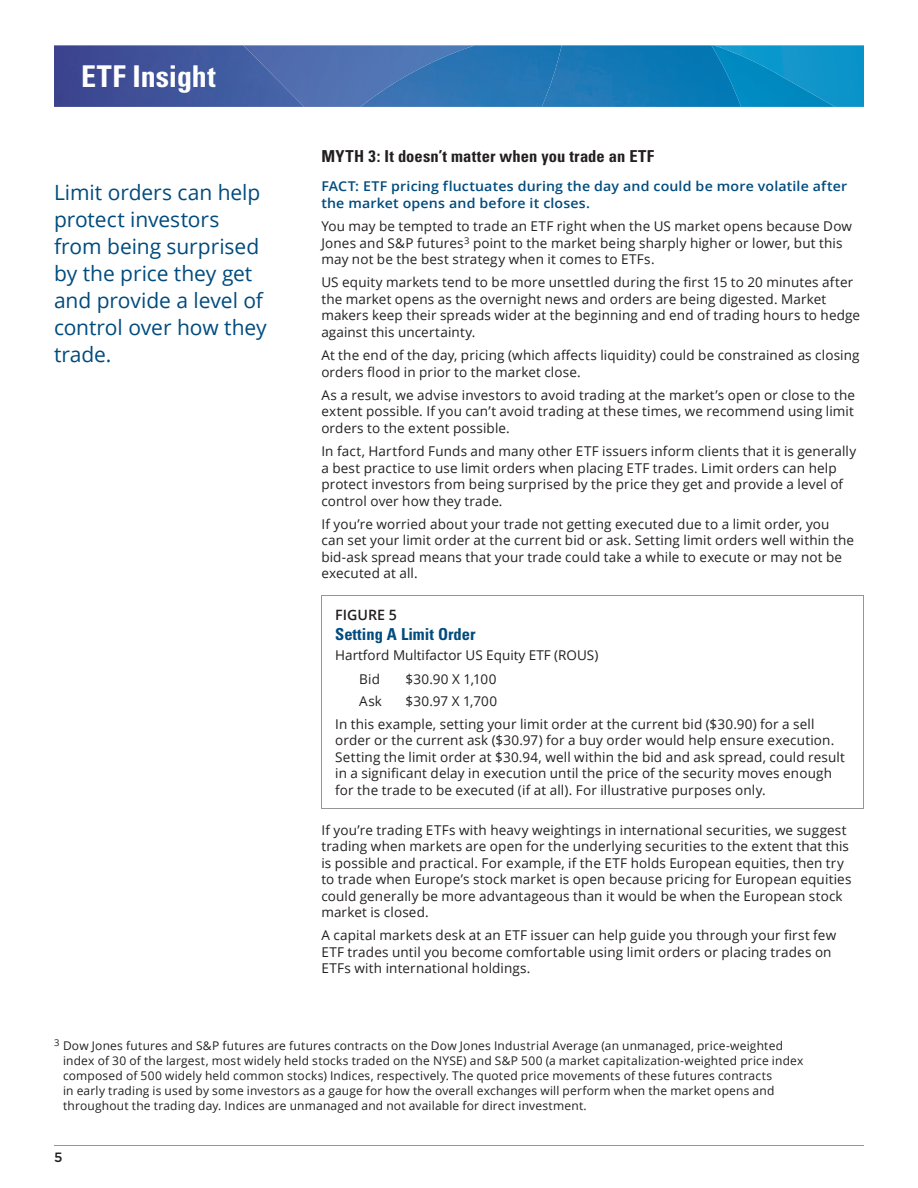
<style>
.page{position:relative;width:918px;height:1188px;background:#fff}
.page>*{position:absolute;margin:0;border:0;box-sizing:border-box;transform-origin:0 0}
.t1{font:700 condensed 30px "Univers";color:#fff}
.t2{font:21px/27px "Open Sans";letter-spacing:-.005em;color:#004b7d}
.t3{font:700 condensed 16.5px "Univers";letter-spacing:.01em;color:#231f20}
.t4{font:700 condensed 16.5px "Univers";color:#004b7d}
.t5{font:600 14.25px "Open Sans";color:#231f20}
.t6{font:13.5px/16.5px "Open Sans";letter-spacing:.01em;color:#231f20}
.t7{font:600 13.5px/16.5px "Open Sans";letter-spacing:.01em;color:#004b7d;scale:1.05 1}
.t8{font:500 13.5px "Gotham";color:#231f20}
.t9{font:12px/15px "Open Sans";letter-spacing:.015em;color:#231f20}
</style>
<div class="page">
<div style="left:835px;top:45px;width:29px;height:62px;background:#0a94c9"></div>
<div style="left:304px;top:45px;width:56px;height:62px;background:#5171b1"></div>
<img style="left:54px;top:45px;width:250px;height:62px">
<img style="left:741px;top:45px;width:94px;height:62px">
<img style="left:562px;top:45px;width:179px;height:62px">
<img style="left:360px;top:45px;width:202px;height:62px">
<hr style="left:54px;top:1145px;width:810px;height:1px;background:#939598">
<hr style="left:321px;top:596px;width:79px;height:1px;background:#939598">
<hr style="left:321px;top:596px;width:1px;height:31px;background:#939598">
<hr style="left:400px;top:596px;width:162px;height:1px;background:#939598">
<hr style="left:562px;top:596px;width:302px;height:1px;background:#939598">
<hr style="left:863px;top:596px;width:1px;height:31px;background:#939598">
<svg style="left:321px;top:627px;width:1px;height:85px"></svg>
<svg style="left:863px;top:627px;width:1px;height:85px"></svg>
<hr style="left:321px;top:712px;width:1px;height:96px;background:#939598">
<hr style="left:863px;top:712px;width:1px;height:96px;background:#939598">
<hr style="left:321px;top:808px;width:79px;height:1px;background:#939598">
<hr style="left:400px;top:808px;width:162px;height:1px;background:#939598">
<hr style="left:562px;top:808px;width:302px;height:1px;background:#939598">
<h1 class="t1" style="left:81px;top:58px;width:136px">ETF Insight</h1>
<h2 class="t2" style="left:54px;top:178px;width:214px">Limit orders can help protect investors from being surprised by the price they get and provide a level of control over how they trade.</h2>
<p class="t3" style="left:321px;top:146px;width:334px">MYTH 3: It doesn’t matter when you trade an ETF</p>
<p class="t7" style="left:321px;top:178px;width:502px">FACT: ETF pricing fluctuates during the day and could be more volatile after the market opens and before it closes.</p>
<p class="t6" style="left:321px;top:218px;width:532px">You may be tempted to trade an ETF right when the US market opens because Dow<br>Jones and S&amp;P futures<sup>3</sup> point to the market being sharply higher or lower, but this may not be the best strategy when it comes to ETFs.</p>
<p class="t6" style="left:321px;top:274px;width:540px">US equity markets tend to be more unsettled during the first 15 to 20 minutes after the market opens as the overnight news and orders are being digested. Market makers keep their spreads wider at the beginning and end of trading hours to hedge against this uncertainty.</p>
<p class="t6" style="left:321px;top:347px;width:540px">At the end of the day, pricing (which affects liquidity) could be constrained as closing orders flood in prior to the market close.</p>
<p class="t6" style="left:321px;top:386px;width:535px;text-align:justify">As a result, we advise investors to avoid trading at the market’s open or close to the extent possible. If you can’t avoid trading at these times, we recommend using limit orders to the extent possible.</p>
<p class="t6" style="left:321px;top:443px;width:536px">In fact, Hartford Funds and many other ETF issuers inform clients that it is generally a best practice to use limit orders when placing ETF trades. Limit orders can help protect investors from being surprised by the price they get and provide a level of control over how they trade.</p>
<p class="t6" style="left:321px;top:515px;width:534px">If you’re worried about your trade not getting executed due to a limit order, you can set your limit order at the current bid or ask. Setting limit orders well within the bid-ask spread means that your trade could take a while to execute or may not be executed at all.</p>
<p class="t5" style="left:335px;top:605px;width:63px">FIGURE 5</p>
<p class="t4" style="left:335px;top:624px;width:142px">Setting A Limit Order</p>
<p class="t6" style="left:359px;top:643px;width:241px;line-height:24px;text-indent:-24px">Hartford Multifactor US Equity ETF (ROUS)<br>Bid</p>
<p class="t6" style="left:406px;top:671px;width:92px">$30.90 X 1,100</p>
<p class="t6" style="left:359px;top:693px;width:24px">Ask</p>
<p class="t6" style="left:335px;top:690px;width:481px;line-height:22.4px;text-indent:70px">$30.97 X 1,700<br>In this example, setting your limit order at the current bid ($30.90) for a sell</p>
<p class="t6" style="left:335px;top:732px;width:511px">order or the current ask ($30.97) for a buy order would help ensure execution.<br>Setting the limit order at $30.94, well within the bid and ask spread, could result in a significant delay in execution until the price of the security moves enough for the trade to be executed (if at all). For illustrative purposes only.</p>
<p class="t6" style="left:321px;top:821px;width:532px">If you’re trading ETFs with heavy weightings in international securities, we suggest trading when markets are open for the underlying securities to the extent that this is possible and practical. For example, if the ETF holds European equities, then try to trade when Europe’s stock market is open because pricing for European equities could generally be more advantageous than it would be when the European stock market is closed.</p>
<p class="t6" style="left:321px;top:927px;width:516px">A capital markets desk at an ETF issuer can help guide you through your first few<br>ETF trades until you become comfortable using limit orders or placing trades on<br>ETFs with international holdings.</p>
<p class="t9" style="left:63px;top:1038px;width:742px;text-indent:-9px"><sup>3</sup> Dow Jones futures and S&amp;P futures are futures contracts on the Dow Jones Industrial Average (an unmanaged, price-weighted index of 30 of the largest, most widely held stocks traded on the NYSE) and S&amp;P 500 (a market capitalization-weighted price index composed of 500 widely held common stocks) Indices, respectively. The quoted price movements of these futures contracts<br>in early trading is used by some investors as a gauge for how the overall exchanges will perform when the market opens and throughout the trading day. Indices are unmanaged and not available for direct investment.</p>
<p class="t8" style="left:54px;top:1148px;width:10px">5</p>
</div>
